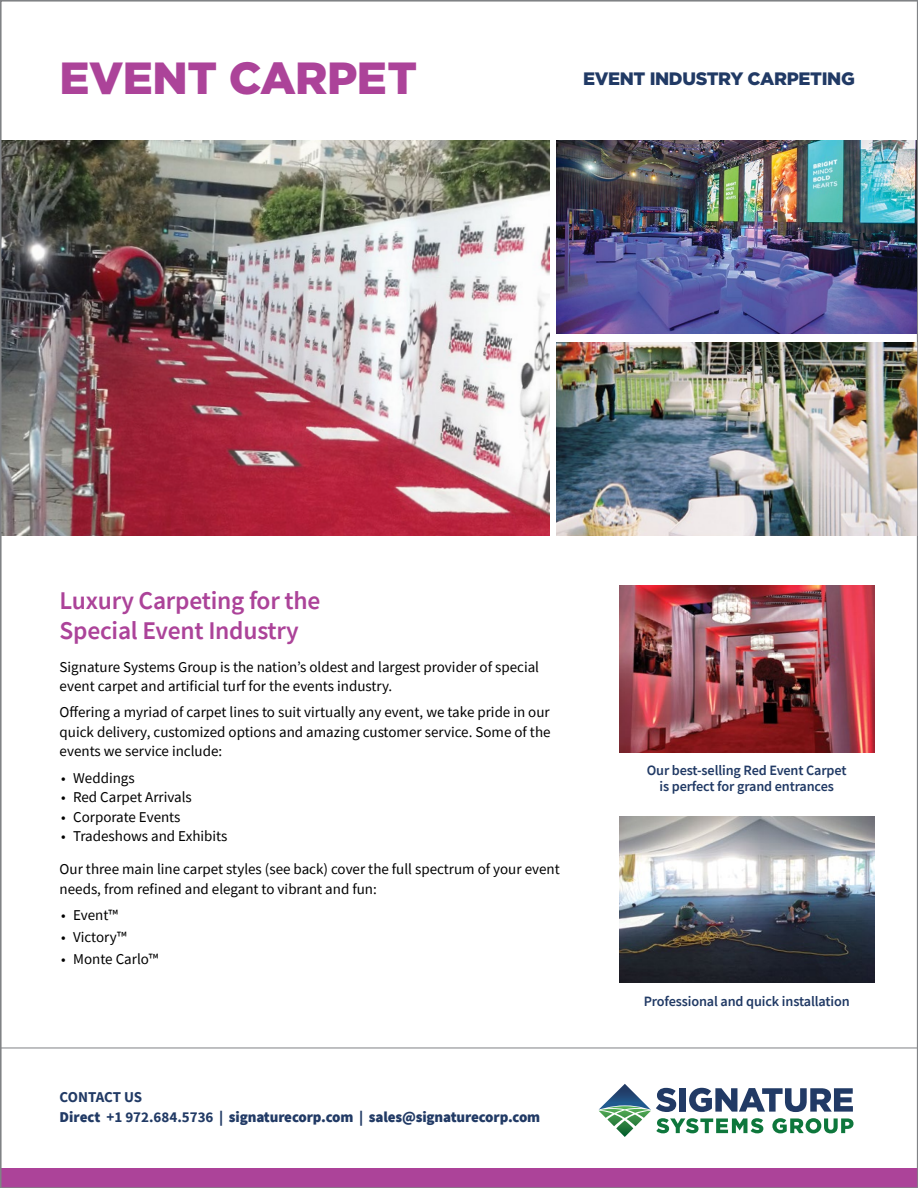
<style>
.page{position:relative;width:918px;height:1188px;background:#fff}
.page>*{position:absolute;margin:0;border:0;box-sizing:border-box;transform-origin:0 0}
.t1{font:900 45px "Gotham";letter-spacing:-.01em;color:#ac4399}
.t2{font:600 25.5px/30px "Source Sans Pro";letter-spacing:-.01em;color:#ac4399}
.t3{font:900 18px "Gotham";letter-spacing:-.02em;color:#213a65}
.t4{font:15px/19.5px "Source Sans Pro";color:#000}
.t5{font:900 15px/20.4px "Source Sans Pro";letter-spacing:-.01em;color:#213a65}
.t6{font:600 14.25px/16.5px "Source Sans Pro";letter-spacing:-.01em;color:#213a65;text-align:center}
.s1{font-weight:700}
</style>
<div class="page">
<hr style="left:0;top:1048px;width:918px;height:1px;background:#808285">
<div style="left:0;top:1168px;width:918px;height:20px;background:#ac4399"></div>
<img style="left:556px;top:140px;width:359px;height:194px">
<svg style="left:599px;top:1084px;width:255px;height:53px"></svg>
<img style="left:3px;top:140px;width:546px;height:395px">
<img style="left:556px;top:343px;width:359px;height:193px">
<img style="left:619px;top:585px;width:255px;height:167px">
<img style="left:619px;top:816px;width:255px;height:167px">
<h1 class="t1" style="left:60px;top:47px;width:359px">EVENT CARPET</h1>
<p class="t3" style="left:583px;top:66px;width:273px">EVENT INDUSTRY CARPETING</p>
<h2 class="t2" style="left:60px;top:585px;width:262px">Luxury Carpeting for the<br>Special Event Industry</h2>
<p class="t4" style="left:60px;top:657px;width:481px">Signature Systems Group is the nation’s oldest and largest provider of special event carpet and artificial turf for the events industry.</p>
<p class="t4" style="left:60px;top:703px;width:492px;text-align:justify">Offering a myriad of carpet lines to suit virtually any event, we take pride in our quick delivery, customized options and amazing customer service. Some of the events we service include:</p>
<p class="t4" style="left:61px;top:768px;width:75px">• Weddings</p>
<p class="t4" style="left:61px;top:787px;width:132px">• Red Carpet Arrivals</p>
<p class="t4" style="left:61px;top:807px;width:121px">• Corporate Events</p>
<p class="t4" style="left:61px;top:826px;width:168px">• Tradeshows and Exhibits</p>
<p class="t4" style="left:60px;top:859px;width:502px">Our three main line carpet styles (see back) cover the full spectrum of your event needs, from refined and elegant to vibrant and fun:</p>
<p class="t4" style="left:61px;top:905px;width:58px">• Event™</p>
<p class="t4" style="left:61px;top:927px;width:67px">• Victory™</p>
<p class="t4" style="left:61px;top:949px;width:99px">• Monte Carlo™</p>
<p class="t5" style="left:60px;top:1087px;width:482px"><span class="s1">CONTACT US<br></span>Direct <span class="s1">+1 972.684.5736</span> | signaturecorp.com | sales@signaturecorp.com</p>
<p class="t6" style="left:647px;top:762px;width:201px">Our best-selling Red Event Carpet is perfect for grand entrances</p>
<p class="t6" style="left:644px;top:993px;width:207px">Professional and quick installation</p>
</div>
